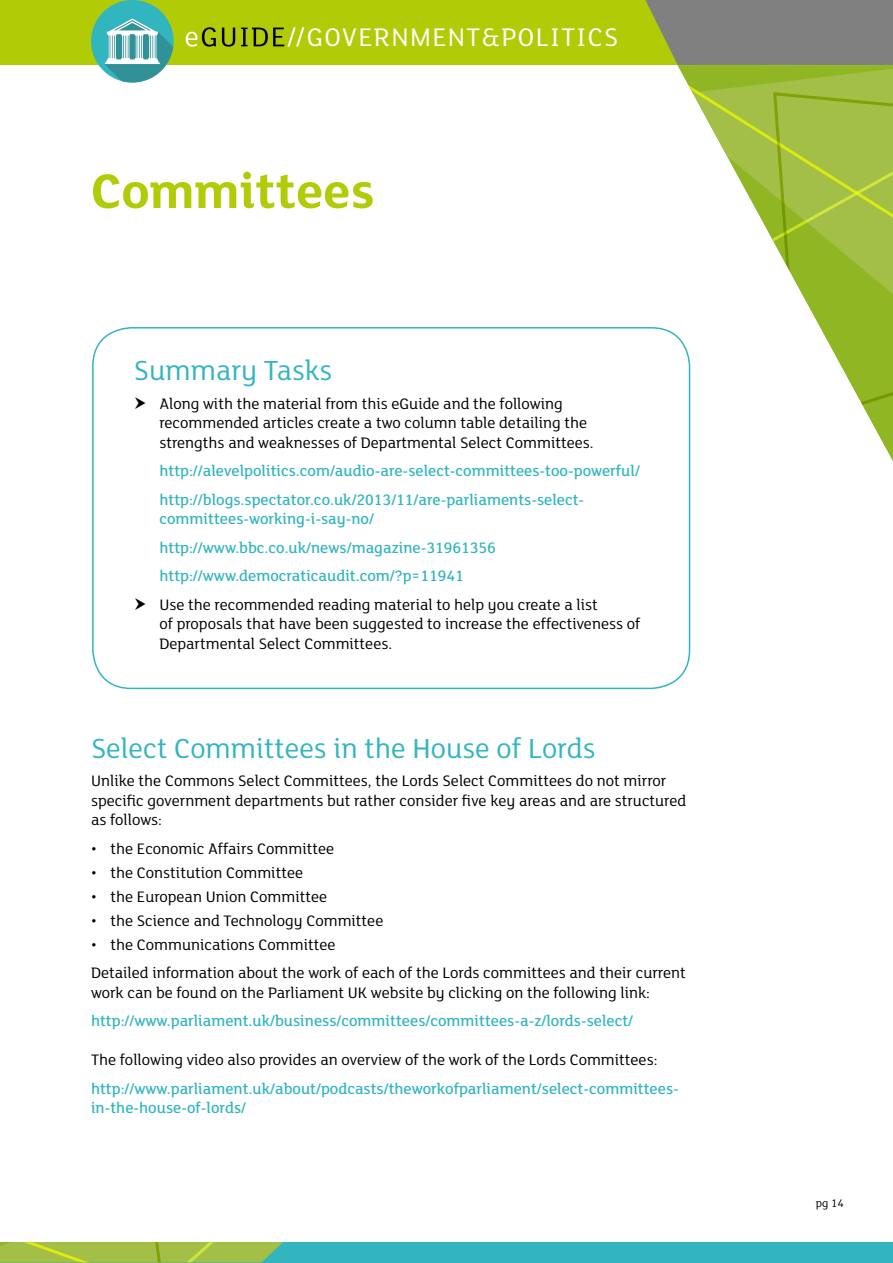
<style>
.page{position:relative;width:893px;height:1263px;background:#fff}
.page>*{position:absolute;margin:0;border:0;box-sizing:border-box;transform-origin:0 0}
.t1{font:700 52.5px "FS Lola";color:#b2cb07}
.t2{font:30px "FS Lola";color:#33b5bf}
.t3{font:27.75px "FS Lola";letter-spacing:.05em;color:#fff}
.t4{font:16.5px/19.5px "FS Lola";color:#000}
.t5{font:500 16.5px/28.5px "FS Lola";color:#33b5bf}
.t6{font:12px "FS Lola";color:#000}
</style>
<div class="page">
<div style="left:0;top:0;width:893px;height:65px;background:#b2cb07"></div>
<svg style="left:645px;top:0;width:248px;height:65px;background:#838577"></svg>
<svg style="left:186px;top:27px;width:30px;height:20px"></svg>
<svg style="left:222px;top:28px;width:13px;height:19px"></svg>
<svg style="left:241px;top:27px;width:63px;height:20px"></svg>
<div style="left:0;top:1242px;width:893px;height:21px;background:#33b5bf"></div>
<svg style="left:678px;top:65px;width:215px;height:391px"></svg>
<svg style="left:771px;top:91px;width:122px;height:336px"></svg>
<svg style="left:0;top:1242px;width:283px;height:20px;background:#a1c048"></svg>
<div style="left:91px;top:0;width:83px;height:82px;background:#31b5bf;border-radius:50%"></div>
<svg style="left:104px;top:18px;width:70px;height:64px"></svg>
<div style="left:92px;top:327px;width:598px;height:362px;border:2px solid #33b5bf;border-radius:38px"></div>
<h3 class="t3" style="left:307px;top:19px;width:313px">GOVERNMENT&amp;POLITICS</h3>
<h1 class="t1" style="left:91px;top:155px;width:285px">Committees</h1>
<h2 class="t2" style="left:134px;top:350px;width:200px">Summary Tasks</h2>
<p class="t4" style="left:159px;top:393px;width:436px">Along with the material from this eGuide and the following recommended articles create a two column table detailing the strengths and weaknesses of Departmental Select Committees.</p>
<p class="t5" style="left:159px;top:456px;width:482px">http://alevelpolitics.com/audio-are-select-committees-too-powerful/ http://blogs.spectator.co.uk/2013/11/are-parliaments-select-</p>
<p class="t5" style="left:159px;top:504px;width:338px">committees-working-i-say-no/ http://www.bbc.co.uk/news/magazine-31961356 http://www.democraticaudit.com/?p=11941</p>
<p class="t4" style="left:159px;top:594px;width:482px">Use the recommended reading material to help you create a list<br>of proposals that have been suggested to increase the effectiveness of<br>Departmental Select Committees.</p>
<h2 class="t2" style="left:91px;top:728px;width:506px">Select Committees in the House of Lords</h2>
<p class="t4" style="left:91px;top:770px;width:597px">Unlike the Commons Select Committees, the Lords Select Committees do not mirror specific government departments but rather consider five key areas and are structured as follows:</p>
<p class="t4" style="left:91px;top:838px;width:245px">• the Economic Affairs Committee</p>
<p class="t4" style="left:91px;top:862px;width:214px">• the Constitution Committee</p>
<p class="t4" style="left:91px;top:886px;width:238px">• the European Union Committee</p>
<p class="t4" style="left:91px;top:910px;width:294px">• the Science and Technology Committee</p>
<p class="t4" style="left:91px;top:929px;width:596px;line-height:28.5px">• the Communications Committee<br>Detailed information about the work of each of the Lords committees and their current</p>
<p class="t4" style="left:91px;top:982px;width:560px">work can be found on the Parliament UK website by clicking on the following link:</p>
<p class="t5" style="left:91px;top:1006px;width:544px">http://www.parliament.uk/business/committees/committees-a-z/lords-select/</p>
<p class="t4" style="left:91px;top:1049px;width:568px">The following video also provides an overview of the work of the Lords Committees:</p>
<p class="t5" style="left:91px;top:1078px;width:589px;line-height:19.5px">http://www.parliament.uk/about/podcasts/theworkofparliament/select-committees&shy;in-the-house-of-lords/</p>
<p class="t6" style="left:816px;top:1195px;width:29px">pg 14</p>
</div>
